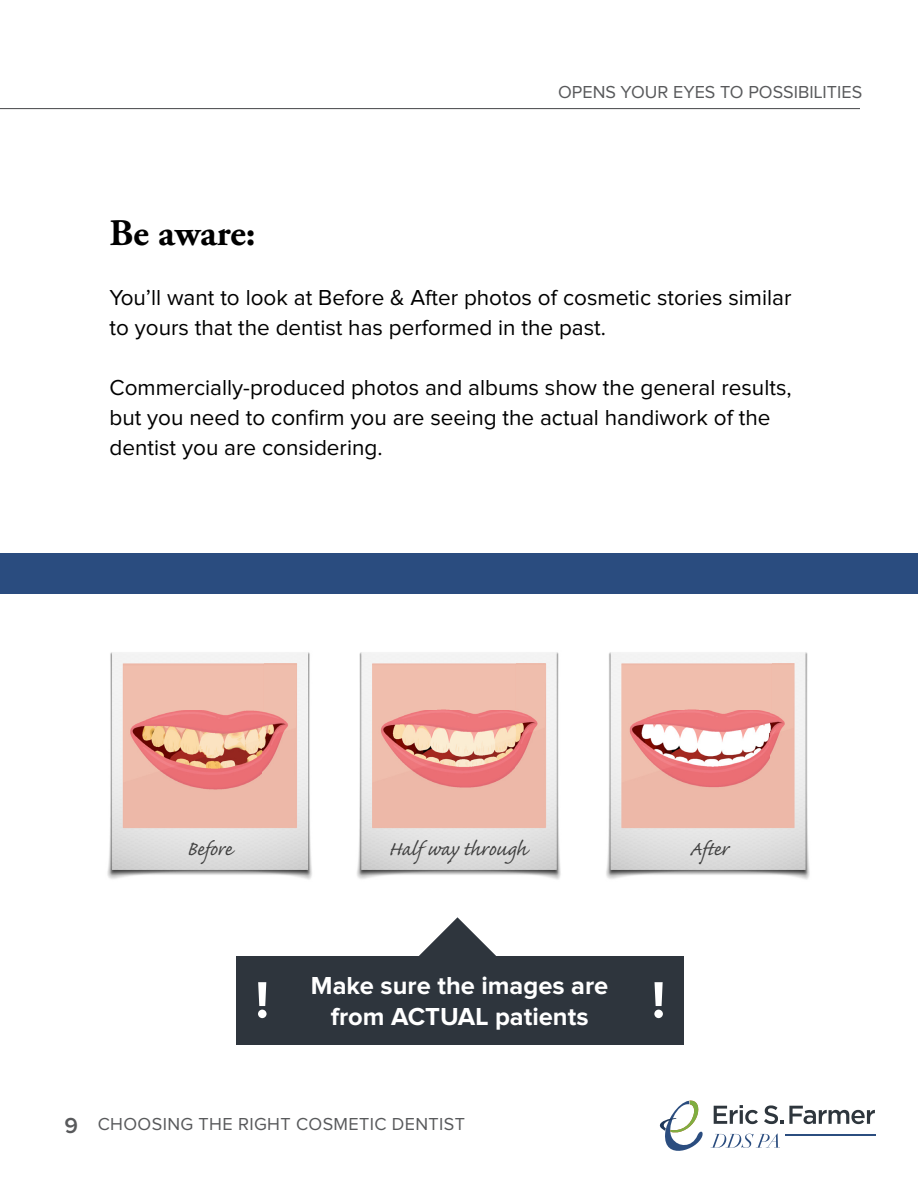
<style>
.page{position:relative;width:918px;height:1188px;background:#fff}
.page>*{position:absolute;margin:0;border:0;box-sizing:border-box;transform-origin:0 0}
.t1{font:700 53.1px "Proxima Nova";color:#fff}
.t2{font:700 37.5px "Adobe Garamond Pro";color:#000}
.t3{font:700 25.5px/30.6px "Proxima Nova";color:#fff;text-align:center}
.t4{font:25.5px "Caflisch Script Pro";color:#404040}
.t5{font:22.5px/30px "Proxima Nova";color:#000}
.t6{font:18px "Proxima Nova";letter-spacing:.02em;color:#58595b}
.t7{font:18px "Proxima Nova";color:#58595b}
.s1{font-weight:600;font-size:22.5px}
</style>
<div class="page">
<svg style="left:416px;top:917px;width:83px;height:40px"></svg>
<hr style="left:0;top:108px;width:860px;height:1px;background:#58595b">
<img style="left:606px;top:652px;width:204px;height:228px">
<img style="left:357px;top:652px;width:204px;height:228px">
<img style="left:107px;top:652px;width:205px;height:228px">
<div style="left:237px;top:957px;width:447px;height:88px;background:#2e353d"></div>
<div style="left:0;top:554px;width:918px;height:40px;background:#2a4c7f"></div>
<svg style="left:659px;top:1100px;width:44px;height:51px"></svg>
<hr style="left:785px;top:1134px;width:91px;height:1px;background:#2b4d7f">
<svg style="left:714px;top:1105px;width:44px;height:19px"></svg>
<svg style="left:764px;top:1105px;width:111px;height:19px"></svg>
<svg style="left:711px;top:1134px;width:69px;height:14px"></svg>
<h2 class="t2" style="left:110px;top:211px;width:148px">Be aware:</h2>
<p class="t7" style="left:558px;top:84px;width:306px">OPENS YOUR EYES TO POSSIBILITIES</p>
<p class="t5" style="left:110px;top:283px;width:684px">You’ll want to look at Before &amp; After photos of cosmetic stories similar to yours that the dentist has performed in the past.</p>
<p class="t5" style="left:110px;top:373px;width:684px">Commercially-produced photos and albums show the general results, but you need to confirm you are seeing the actual handiwork of the dentist you are considering.</p>
<p class="t4" style="left:186px;top:835px;width:47px">Before</p>
<p class="t4" style="left:388px;top:835px;width:140px">Half way through</p>
<p class="t4" style="left:689px;top:835px;width:40px">After</p>
<p class="t3" style="left:311px;top:971px;width:299px">Make sure the images are from ACTUAL patients</p>
<h1 class="t1" style="left:255px;top:976px;width:15px">!</h1>
<h1 class="t1" style="left:652px;top:976px;width:15px">!</h1>
<p class="t6" style="left:64px;top:1116px;width:402px"><span class="s1">9</span> CHOOSING THE RIGHT COSMETIC DENTIST</p>
</div>
